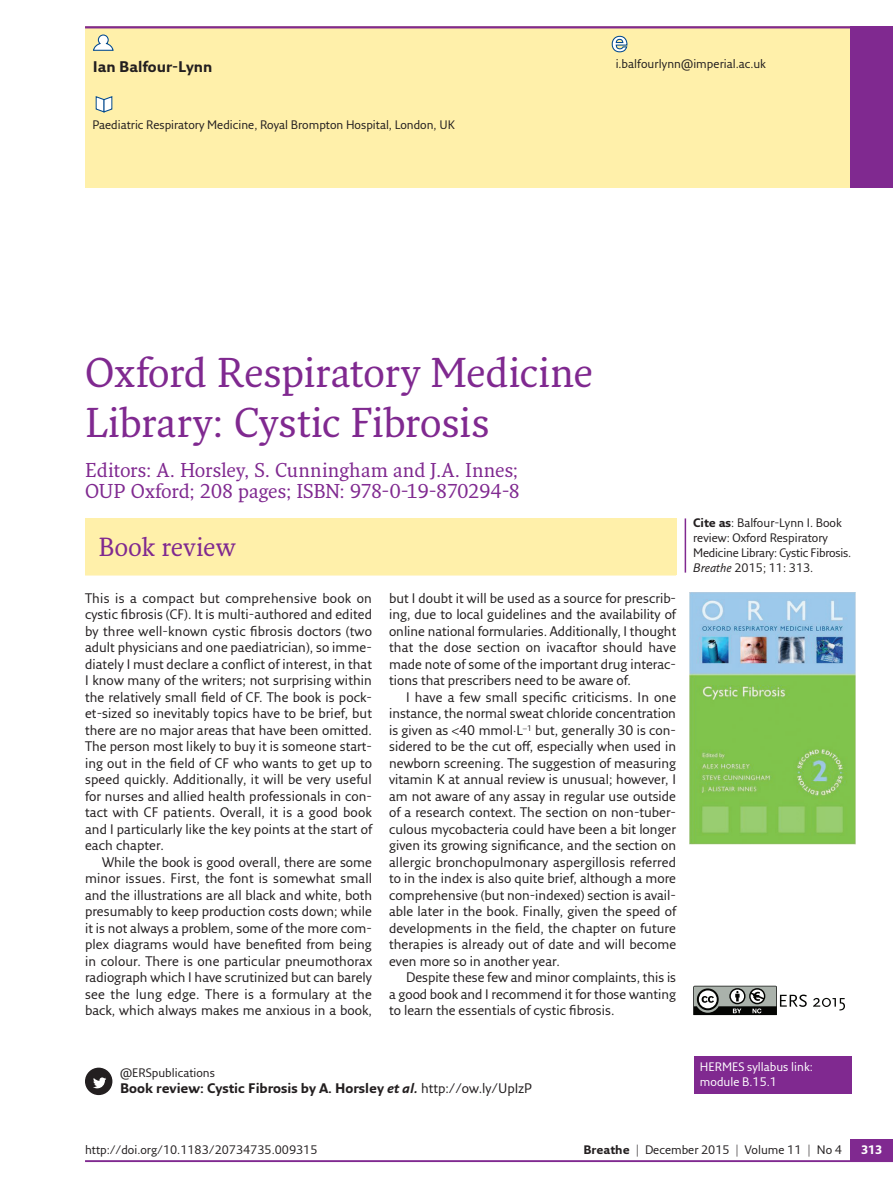
<style>
.page{position:relative;width:893px;height:1191px;background:#fff}
.page>*{position:absolute;margin:0;border:0;box-sizing:border-box;transform-origin:0 0}
.DAT{font:40.5px/49.5px "Fresco Std";letter-spacing:-.005em;color:#802990}
.DATs{font:25.5px "Fresco Std";color:#802990}
.D1{font:19.5px/21px "Fresco Std";letter-spacing:-.01em;color:#802990}
.AU{font:700 15px "Fresco Sans Pro";color:#231f20}
.T{font:13.5px/16.5px "Fresco Sans Pro";color:#231f20;text-align:justify}
.T1{font:13.5px/16.5px "Fresco Sans Pro";letter-spacing:.005em;color:#231f20;text-align:justify}
.T-2{font:700 13.5px "Fresco Sans Pro";color:#231f20}
.MNT{font:12px/15px "Fresco Sans Pro";color:#231f20}
.RRH{font:12px "Fresco Sans Pro";color:#231f20}
.T1-2{font:12px "Fresco Sans Pro";color:#231f20}
.t1{font:12px/15px "Fresco Sans Pro";color:#fff}
.Aff{font:12px "Fresco Sans Pro";color:#231f20}
.Folio{font:700 12px "Fresco Sans Pro";color:#fff}
.s1{font-weight:700}
.s2{font-style:italic}
.s3{font-weight:400}
</style>
<div class="page">
<hr style="left:85px;top:1160px;width:808px;height:2px;background:#802990">
<div style="left:850px;top:1138px;width:43px;height:23px;background:#802990"></div>
<div style="left:85px;top:26px;width:808px;height:162px;background:#fff0aa"></div>
<hr style="left:85px;top:26px;width:808px;height:2px;background:#802990">
<div style="left:850px;top:26px;width:43px;height:162px;background:#802990"></div>
<svg style="left:95px;top:96px;width:18px;height:17px"></svg>
<svg style="left:93px;top:34px;width:21px;height:17px"></svg>
<svg style="left:611px;top:35px;width:17px;height:18px"></svg>
<div style="left:86px;top:1068px;width:26px;height:26px;background:#231f20;border-radius:50%"></div>
<div style="left:85px;top:1067px;width:27px;height:28px;border:2px solid #231f20;border-radius:50%"></div>
<div style="left:87px;top:1070px;width:23px;height:23px;background:#231f20;border-radius:50%"></div>
<svg style="left:93px;top:1077px;width:13px;height:11px"></svg>
<div style="left:694px;top:1056px;width:157px;height:37px;background:#802990"></div>
<svg style="left:693px;top:985px;width:152px;height:30px"></svg>
<div style="left:85px;top:518px;width:591px;height:57px;background:#fff0aa"></div>
<hr style="left:685px;top:518px;width:1px;height:54px;background:#802990">
<img style="left:689px;top:592px;width:166px;height:252px">
<p class="AU" style="left:93px;top:57px;width:121px">Ian Balfour-Lynn</p>
<p class="T1-2" style="left:92px;top:117px;width:364px">Paediatric Respiratory Medicine, Royal Brompton Hospital, London, UK</p>
<p class="MNT" style="left:616px;top:56px;width:152px">i.balfourlynn@imperial.ac.uk</p>
<p class="DAT" style="left:85px;top:347px;width:510px">Oxford Respiratory Medicine<br>Library: Cystic Fibrosis</p>
<p class="D1" style="left:85px;top:459px;width:437px">Editors: A. Horsley, S. Cunningham and J.A. Innes;<br>OUP Oxford; 208 pages; ISBN: 978-0-19-870294-8</p>
<p class="DATs" style="left:99px;top:531px;width:138px">Book review</p>
<p class="MNT" style="left:693px;top:515px;width:160px"><span class="s1">Cite as</span>: Balfour-Lynn I. Book review: Oxford Respiratory<br>Medicine Library: Cystic Fibrosis.<br><span class="s2">Breathe</span> 2015; 11: 313.</p>
<p class="T1" style="left:85px;top:589px;width:289px">This is a compact but comprehensive book on cystic fibrosis (CF). It is multi-authored and edited by three well-known cystic fibrosis doctors (two adult physicians and one paediatrician), so imme&shy;diately I must declare a conflict of interest, in that I know many of the writers; not surprising within the relatively small field of CF. The book is pock&shy;et-sized so inevitably topics have to be brief, but there are no major areas that have been omitted.<br>The person most likely to buy it is someone start&shy;ing out in the field of CF who wants to get up to speed quickly. Additionally, it will be very useful for nurses and allied health professionals in con&shy;tact with CF patients. Overall, it is a good book and I particularly like the key points at the start of each chapter.</p>
<p class="T" style="left:85px;top:853px;width:289px;text-indent:17px">While the book is good overall, there are some minor issues. First, the font is somewhat small and the illustrations are all black and white, both presumably to keep production costs down; while it is not always a problem, some of the more com&shy;plex diagrams would have benefited from being in colour. There is one particular pneumothorax radiograph which I have scrutinized but can barely see the lung edge. There is a formulary at the back, which always makes me anxious in a book,</p>
<p class="T" style="left:389px;top:589px;width:289px">but I doubt it will be used as a source for prescrib&shy;ing, due to local guidelines and the availability of online national formularies. Additionally, I thought that the dose section on ivacaftor should have made note of some of the important drug interac&shy;tions that prescribers need to be aware of.</p>
<p class="T" style="left:389px;top:688px;width:289px;text-indent:17px">I have a few small specific criticisms. In one instance, the normal sweat chloride concentration is given as 40 mmol⋅L−<sup>1</sup> but, generally 30 is con&shy;sidered to be the cut off, especially when used in newborn screening. The suggestion of measuring vitamin K at annual review is unusual; however, I am not aware of any assay in regular use outside of a research context. The section on non-tuber&shy;culous mycobacteria could have been a bit longer given its growing significance, and the section on allergic bronchopulmonary aspergillosis referred to in the index is also quite brief, although a more comprehensive (but non-indexed) section is avail&shy;able later in the book. Finally, given the speed of developments in the field, the chapter on future therapies is already out of date and will become even more so in another year.</p>
<p class="T" style="left:389px;top:969px;width:289px;text-indent:17px">Despite these few and minor complaints, this is a good book and I recommend it for those wanting to learn the essentials of cystic fibrosis.</p>
<p class="Aff" style="left:120px;top:1065px;width:96px">@ERSpublications</p>
<p class="T-2" style="left:120px;top:1079px;width:414px">Book review: Cystic Fibrosis by A. Horsley <span class="s2">et al.</span> <span class="s3">http://ow.ly/UpIzP</span></p>
<p class="t1" style="left:700px;top:1059px;width:114px">HERMES syllabus link: module B.15.1</p>
<p class="RRH" style="left:85px;top:1142px;width:234px">http://doi.org/10.1183/20734735.009315</p>
<p class="RRH" style="left:583px;top:1142px;width:260px"><span class="s1">Breathe</span> | December 2015 | Volume 11 | No 4</p>
<p class="Folio" style="left:861px;top:1142px;width:23px">313</p>
</div>
